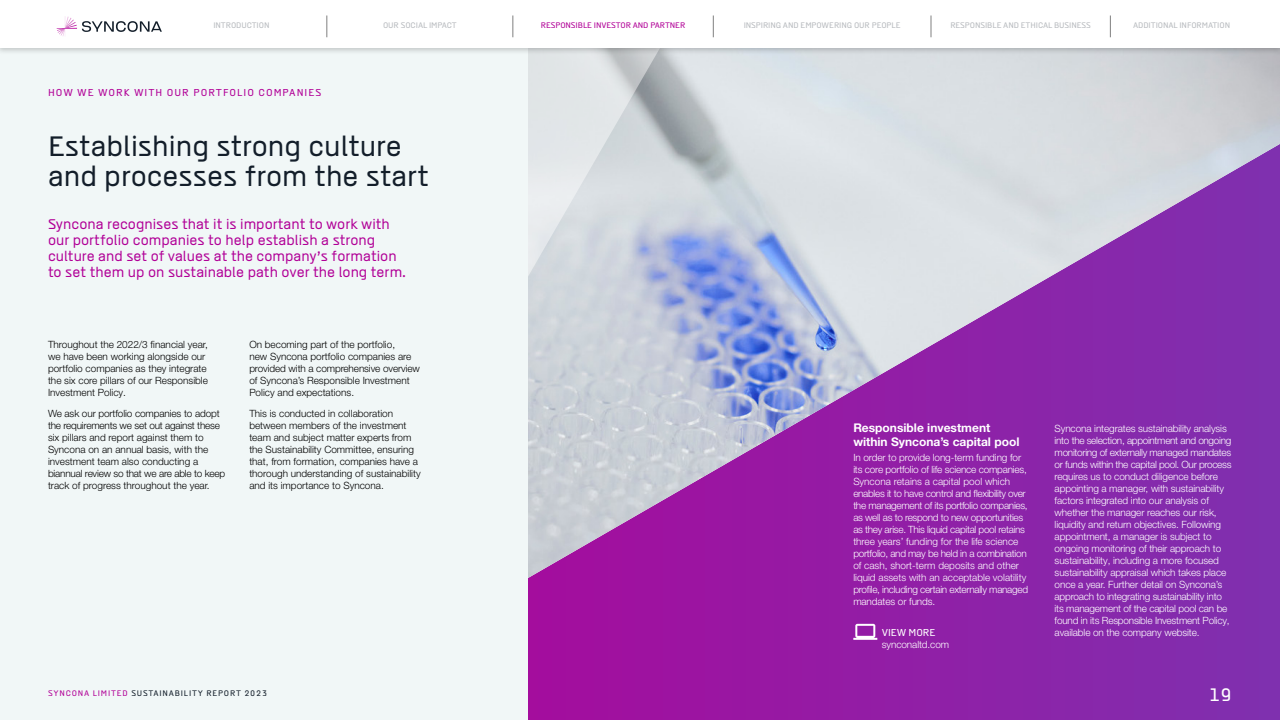
<style>
.page{position:relative;width:1280px;height:720px;background:#fff}
.page>*{position:absolute;margin:0;border:0;box-sizing:border-box;transform-origin:0 0}
.t1{font:300 28px/30px "SUBJECT";color:#131e2a}
.t2{font:300 18px "SUBJECT";color:#fff}
.t3{font:300 14px/16px "SUBJECT";color:#b10097}
.t4{font:700 12px/14px "Helvetica Neue LT Pro";color:#fff}
.t5{font:300 10px/12px "Helvetica Neue LT Pro";color:#000}
.t6{font:300 10px/12px "Helvetica Neue LT Pro";letter-spacing:-.01em;color:#fff}
.t7{font:300 10px/12px "Helvetica Neue LT Pro";letter-spacing:-.03em;color:#fff}
.t8{font:300 10px "SUBJECT";letter-spacing:.1em;color:#b10097}
.t9{font:300 10px "SUBJECT";letter-spacing:-.01em;color:#fff}
.t10{font:300 8px "SUBJECT";letter-spacing:-.01em;color:#b8bbbf}
.t11{font:300 8px "SUBJECT";letter-spacing:.1em;color:#131e2a}
.t12{font:300 8px "SUBJECT";letter-spacing:-.01em;color:#b10097}
.s1{color:#b10097}
</style>
<div class="page">
<svg style="left:527px;top:578px;width:753px;height:142px;background:#911ea6"></svg>
<img style="left:527px;top:56px;width:753px;height:522px">
<img style="left:527px;top:56px;width:163px;height:225px">
<div style="left:0;top:0;width:527px;height:720px;background:#f1f7f7"></div>
<svg style="left:853px;top:624px;width:24px;height:16px"></svg>
<div style="left:0;top:0;width:1280px;height:56px;background:#000;opacity:.2"></div>
<div style="left:0;top:0;width:1280px;height:48px;background:#fff"></div>
<svg style="left:327px;top:15px;width:1px;height:22px"></svg>
<svg style="left:513px;top:15px;width:1px;height:22px"></svg>
<svg style="left:713px;top:15px;width:1px;height:22px"></svg>
<svg style="left:931px;top:15px;width:1px;height:22px"></svg>
<svg style="left:1110px;top:15px;width:1px;height:22px"></svg>
<svg style="left:57px;top:16px;width:105px;height:20px"></svg>
<p class="t10" style="left:213px;top:20px;width:58px">INTRODUCTION</p>
<p class="t10" style="left:383px;top:20px;width:75px">OUR SOCIAL IMPACT</p>
<p class="t12" style="left:541px;top:20px;width:146px">RESPONSIBLE INVESTOR AND PARTNER</p>
<p class="t10" style="left:744px;top:20px;width:158px">INSPIRING AND EMPOWERING OUR PEOPLE</p>
<p class="t10" style="left:950px;top:20px;width:142px">RESPONSIBLE AND ETHICAL BUSINESS</p>
<p class="t10" style="left:1133px;top:20px;width:98px">ADDITIONAL INFORMATION</p>
<p class="t8" style="left:48px;top:86px;width:275px">HOW WE WORK WITH OUR PORTFOLIO COMPANIES</p>
<h1 class="t1" style="left:48px;top:131px;width:383px">Establishing strong culture and processes from the start</h1>
<h3 class="t3" style="left:48px;top:216px;width:360px">Syncona recognises that it is important to work with our portfolio companies to help establish a strong culture and set of values at the company’s formation to set them up on sustainable path over the long term.</h3>
<p class="t5" style="left:48px;top:338px;width:162px">Throughout the 2022/3 financial year, we have been working alongside our portfolio companies as they integrate the six core pillars of our Responsible Investment Policy.</p>
<p class="t5" style="left:48px;top:407px;width:179px">We ask our portfolio companies to adopt the requirements we set out against these six pillars and report against them to Syncona on an annual basis, with the investment team also conducting a biannual review so that we are able to keep track of progress throughout the year.</p>
<p class="t5" style="left:249px;top:338px;width:172px">On becoming part of the portfolio,<br>new Syncona portfolio companies are provided with a comprehensive overview of Syncona’s Responsible Investment Policy and expectations.</p>
<p class="t5" style="left:249px;top:407px;width:173px">This is conducted in collaboration between members of the investment team and subject matter experts from the Sustainability Committee, ensuring that, from formation, companies have a thorough understanding of sustainability and its importance to Syncona.</p>
<p class="t4" style="left:853px;top:420px;width:168px">Responsible investment within Syncona’s capital pool</p>
<p class="t7" style="left:853px;top:451px;width:176px">In order to provide long-term funding for its core portfolio of life science companies, Syncona retains a capital pool which enables it to have control and flexibility over the management of its portfolio companies, as well as to respond to new opportunities as they arise. This liquid capital pool retains three years’ funding for the life science portfolio, and may be held in a combination of cash, short-term deposits and other liquid assets with an acceptable volatility profile, including certain externally managed mandates or funds.</p>
<p class="t9" style="left:882px;top:627px;width:55px">VIEW MORE</p>
<p class="t6" style="left:882px;top:639px;width:69px">synconaltd.com</p>
<p class="t6" style="left:1055px;top:422px;width:178px">Syncona integrates sustainability analysis into the selection, appointment and ongoing monitoring of externally managed mandates or funds within the capital pool. Our process requires us to conduct diligence before appointing a manager, with sustainability factors integrated into our analysis of whether the manager reaches our risk, liquidity and return objectives. Following appointment, a manager is subject to ongoing monitoring of their approach to sustainability, including a more focused sustainability appraisal which takes place once a year. Further detail on Syncona’s approach to integrating sustainability into its management of the capital pool can be found in its Responsible Investment Policy, available on the company website.</p>
<p class="t11" style="left:48px;top:688px;width:221px"><span class="s1">SYNCONA LIMITED</span> SUSTAINABILITY REPORT 2023</p>
<h2 class="t2" style="left:1209px;top:683px;width:25px">19</h2>
</div>
